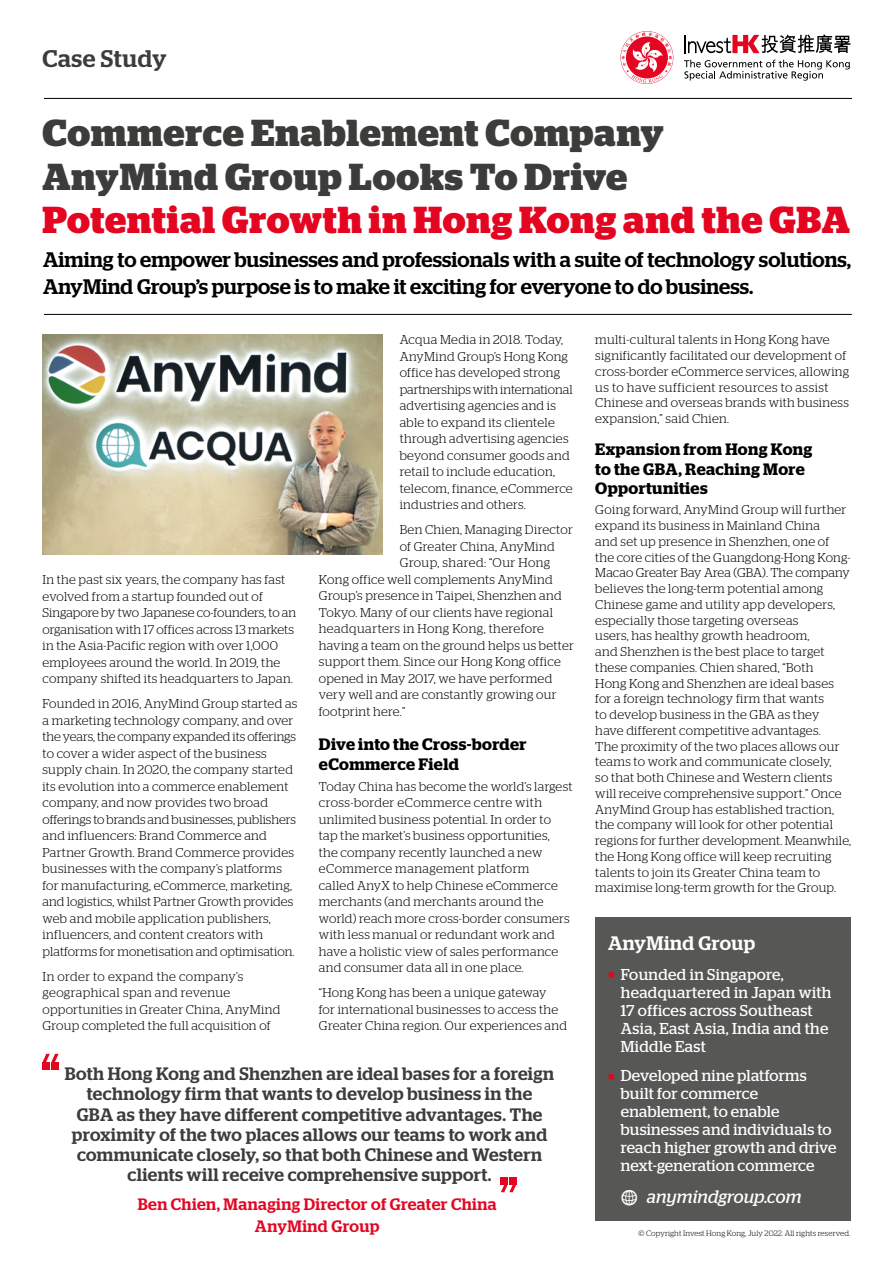
<style>
.page{position:relative;width:893px;height:1263px;background:#fff}
.page>*{position:absolute;margin:0;border:0;box-sizing:border-box;transform-origin:0 0}
.Headline{font:700 37.5px/43.5px "Stag";letter-spacing:.02em;color:#3c3c3b}
.t1{font:500 24px "Stag";letter-spacing:.025em;color:#3c3c3b}
.Intro{font:500 21px/27px "Stag";letter-spacing:.005em;color:#000}
.Fast_Facts-Company{font:500 19.5px "Stag";letter-spacing:.025em;color:#fff}
.t2{font:500 18px/20.2px "Stag";letter-spacing:.02em;color:#3c3c3b;text-align:center}
.Fast_Facts-URL{font:italic 18px "Stag";letter-spacing:.005em;color:#fff}
.Eng_Sub-head{font:600 16.5px/19.5px "Stag";letter-spacing:.02em;color:#000}
.Quote-name{font:500 16.5px "Stag";letter-spacing:.025em;color:#e40521}
.Fast_Facts-Contents{font:15.75px/18px "Stag";letter-spacing:.015em;color:#fff}
.Bodytext{font:300 12.75px/16.5px "Stag";letter-spacing:.02em;color:#000}
.Bodytext-2{font:300 12.75px "Stag";letter-spacing:.04em;color:#000}
.t3{font:300 7.8px "Stag";letter-spacing:.015em;color:#000}
.s1{color:#e40521}
.s2{font-family:"Modern Pictograms";font-style:normal;font-size:24px}
</style>
<div class="page">
<svg style="left:621px;top:32px;width:51px;height:51px"></svg>
<svg style="left:684px;top:60px;width:166px;height:21px"></svg>
<svg style="left:685px;top:34px;width:165px;height:19px"></svg>
<hr style="left:44px;top:98px;width:808px;height:1px;background:#000">
<hr style="left:44px;top:314px;width:808px;height:1px;background:#000">
<div style="left:595px;top:917px;width:255px;height:303px;background:#575756"></div>
<div style="left:509px;top:1177px;width:7px;height:7px;background:#e40521"></div>
<div style="left:501px;top:1177px;width:7px;height:7px;background:#e40521"></div>
<svg style="left:501px;top:1184px;width:15px;height:8px"></svg>
<div style="left:43px;top:1062px;width:7px;height:8px;background:#e40521"></div>
<div style="left:51px;top:1062px;width:8px;height:8px;background:#e40521"></div>
<svg style="left:43px;top:1054px;width:16px;height:8px"></svg>
<img style="left:43px;top:334px;width:340px;height:221px">
<h2 class="t1" style="left:43px;top:45px;width:126px">Case Study</h2>
<p class="Headline" style="left:43px;top:111px;width:809px">Commerce Enablement Company<br>AnyMind Group Looks To Drive<br><span class="s1">Potential Growth in Hong Kong and the GBA</span></p>
<p class="Intro" style="left:43px;top:246px;width:810px">Aiming to empower businesses and professionals with a suite of technology solutions,<br>AnyMind Group’s purpose is to make it exciting for everyone to do business.</p>
<p class="Bodytext" style="left:43px;top:571px;width:255px">In the past six years, the company has fast evolved from a startup founded out of Singapore by two Japanese co-founders, to an organisation with 17 offices across 13 markets in the Asia-Pacific region with over 1,000 employees around the world. In 2019, the company shifted its headquarters to Japan.</p>
<p class="Bodytext" style="left:43px;top:695px;width:256px">Founded in 2016, AnyMind Group started as a marketing technology company, and over the years, the company expanded its offerings to cover a wider aspect of the business supply chain. In 2020, the company started its evolution into a commerce enablement company, and now provides two broad offerings to brands and businesses, publishers and influencers: Brand Commerce and Partner Growth. Brand Commerce provides businesses with the company’s platforms for manufacturing, eCommerce, marketing, and logistics, whilst Partner Growth provides web and mobile application publishers, influencers, and content creators with platforms for monetisation and optimisation.</p>
<p class="Bodytext" style="left:43px;top:968px;width:239px">In order to expand the company’s geographical span and revenue opportunities in Greater China, AnyMind Group completed the full acquisition of</p>
<p class="Bodytext" style="left:400px;top:331px;width:174px">Acqua Media in 2018. Today,<br>AnyMind Group’s Hong Kong office has developed strong partnerships with international advertising agencies and is able to expand its clientele through advertising agencies beyond consumer goods and retail to include education, telecom, finance, eCommerce industries and others.</p>
<p class="Bodytext" style="left:400px;top:521px;width:175px">Ben Chien, Managing Director</p>
<p class="Bodytext" style="left:400px;top:538px;width:157px">of Greater China, AnyMind</p>
<p class="Bodytext-2" style="left:400px;top:556px;width:152px">Group, shared: “Our Hong</p>
<p class="Bodytext" style="left:319px;top:571px;width:235px">Kong office well complements AnyMind</p>
<p class="Bodytext" style="left:319px;top:587px;width:244px">Group’s presence in Taipei, Shenzhen and</p>
<p class="Bodytext" style="left:319px;top:604px;width:236px">Tokyo. Many of our clients have regional</p>
<p class="Bodytext" style="left:319px;top:620px;width:227px">headquarters in Hong Kong, therefore</p>
<p class="Bodytext" style="left:319px;top:637px;width:257px">having a team on the ground helps us better</p>
<p class="Bodytext" style="left:319px;top:653px;width:243px">support them. Since our Hong Kong office</p>
<p class="Bodytext" style="left:319px;top:670px;width:235px">opened in May 2017, we have performed</p>
<p class="Bodytext" style="left:319px;top:686px;width:239px">very well and are constantly growing our</p>
<p class="Bodytext" style="left:319px;top:703px;width:88px">footprint here.”</p>
<p class="Eng_Sub-head" style="left:319px;top:735px;width:209px">Dive into the Cross-border eCommerce Field</p>
<p class="Bodytext" style="left:319px;top:778px;width:255px">Today China has become the world’s largest cross-border eCommerce centre with unlimited business potential. In order to tap the market’s business opportunities,<br>the company recently launched a new eCommerce management platform<br>called AnyX to help Chinese eCommerce merchants (and merchants around the world) reach more cross-border consumers with less manual or redundant work and have a holistic view of sales performance and consumer data all in one place.</p>
<p class="Bodytext" style="left:319px;top:984px;width:250px">“Hong Kong has been a unique gateway<br>for international businesses to access the<br>Greater China region. Our experiences and</p>
<p class="t2" style="left:65px;top:1063px;width:491px">Both Hong Kong and Shenzhen are ideal bases for a foreign technology firm that wants to develop business in the<br>GBA as they have different competitive advantages. The proximity of the two places allows our teams to work and communicate closely, so that both Chinese and Western clients will receive comprehensive support.</p>
<p class="Bodytext" style="left:595px;top:332px;width:255px;line-height:15.8px">multi-cultural talents in Hong Kong have significantly facilitated our development of cross-border eCommerce services, allowing us to have sufficient resources to assist Chinese and overseas brands with business expansion,” said Chien.</p>
<p class="Eng_Sub-head" style="left:595px;top:440px;width:218px">Expansion from Hong Kong to the GBA, Reaching More<br>Opportunities</p>
<p class="Bodytext" style="left:595px;top:502px;width:257px;line-height:15.8px">Going forward, AnyMind Group will further expand its business in Mainland China<br>and set up presence in Shenzhen, one of the core cities of the Guangdong-Hong Kong-Macao Greater Bay Area (GBA). The company believes the long-term potential among Chinese game and utility app developers, especially those targeting overseas<br>users, has healthy growth headroom,<br>and Shenzhen is the best place to target these companies. Chien shared, “Both<br>Hong Kong and Shenzhen are ideal bases for a foreign technology firm that wants<br>to develop business in the GBA as they<br>have different competitive advantages.<br>The proximity of the two places allows our teams to work and communicate closely,<br>so that both Chinese and Western clients will receive comprehensive support.” Once AnyMind Group has established traction, the company will look for other potential regions for further development. Meanwhile, the Hong Kong office will keep recruiting talents to join its Greater China team to maximise long-term growth for the Group.</p>
<p class="Fast_Facts-Company" style="left:608px;top:932px;width:149px">AnyMind Group</p>
<p class="Fast_Facts-Contents" style="left:621px;top:965px;width:212px;text-indent:-13px"><span class="s1">■</span> Founded in Singapore, headquartered in Japan with<br>17 offices across Southeast<br>Asia, East Asia, India and the<br>Middle East</p>
<p class="Fast_Facts-Contents" style="left:621px;top:1066px;width:217px;text-indent:-13px"><span class="s1">■</span> Developed nine platforms built for commerce enablement, to enable businesses and individuals to reach higher growth and drive next-generation commerce</p>
<p class="Quote-name" style="left:138px;top:1194px;width:360px">Ben Chien, Managing Director of Greater China</p>
<p class="Fast_Facts-URL" style="left:620px;top:1186px;width:183px"><span class="s2">w</span> anymindgroup.com</p>
<p class="Quote-name" style="left:255px;top:1216px;width:126px">AnyMind Group</p>
<p class="t3" style="left:639px;top:1229px;width:213px">© Copyright Invest Hong Kong, July 2022. All rights reserved.</p>
</div>
